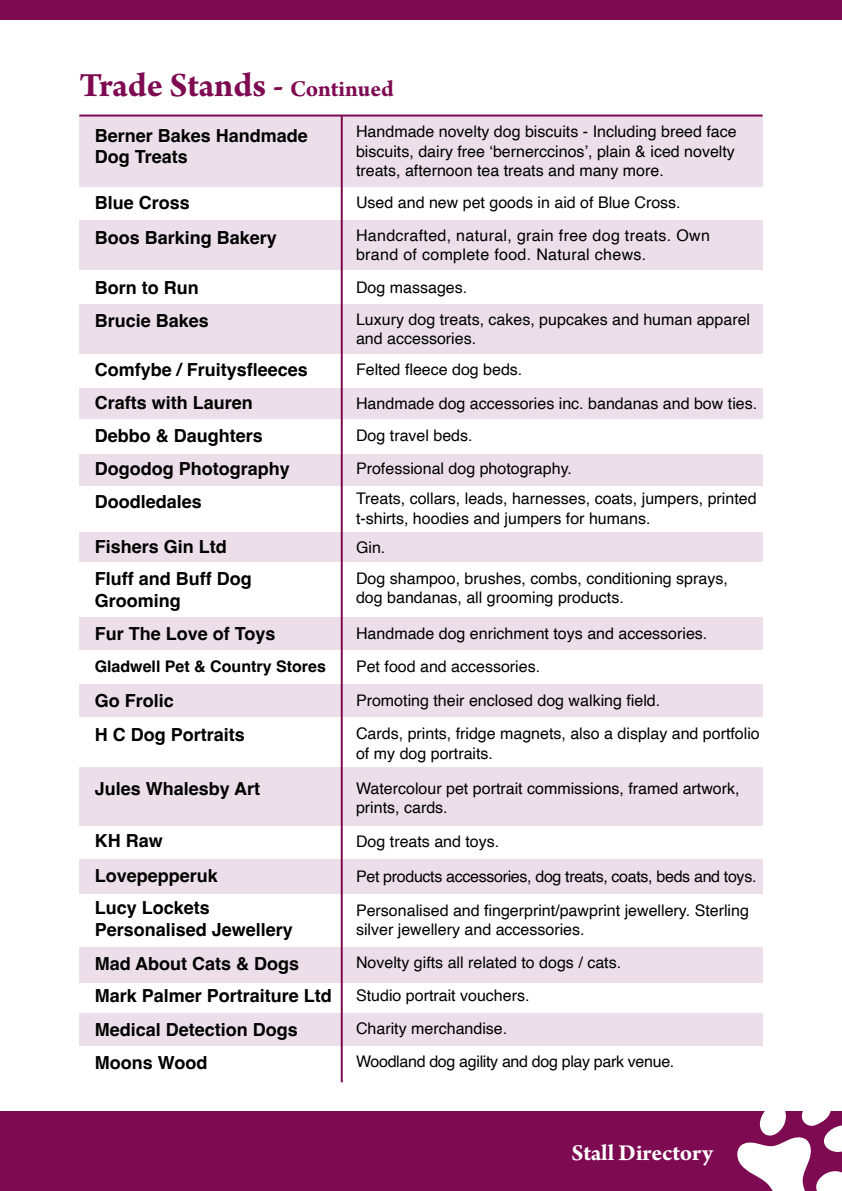
<style>
.page{position:relative;width:842px;height:1191px;background:#fff}
.page>*{position:absolute;margin:0;border:0;box-sizing:border-box;transform-origin:0 0}
.t1{font:700 36px "Arno Pro";letter-spacing:-.005em;color:#7e0a52}
.t2{font:700 24px "Arno Pro";color:#fff}
.t3{font:700 18px/21.6px "Helvetica";color:#000}
.t4{font:16px/19.2px "Helvetica";color:#000}
.t5{font:16px/35.2px "Helvetica";letter-spacing:-.02em;color:#000}
.t6{font:16px/19.2px "Helvetica";letter-spacing:.02em;color:#000}
.t7{font:700 16px "Helvetica";color:#000}
.s1{font-size:24px}
</style>
<div class="page">
<div style="left:79px;top:388px;width:684px;height:31px;background:#ecdfe9"></div>
<div style="left:79px;top:454px;width:684px;height:31px;background:#ecdfe9"></div>
<div style="left:79px;top:617px;width:684px;height:33px;background:#ecdfe9"></div>
<div style="left:79px;top:532px;width:684px;height:30px;background:#ecdfe9"></div>
<div style="left:79px;top:684px;width:684px;height:33px;background:#ecdfe9"></div>
<div style="left:79px;top:304px;width:684px;height:50px;background:#ecdfe9"></div>
<div style="left:79px;top:221px;width:684px;height:49px;background:#ecdfe9"></div>
<div style="left:79px;top:115px;width:684px;height:72px;background:#ecdfe9"></div>
<div style="left:0;top:1111px;width:842px;height:80px;background:#7e0a52"></div>
<div style="left:0;top:0;width:842px;height:20px;background:#7e0a52"></div>
<svg style="left:737px;top:1111px;width:105px;height:80px"></svg>
<hr style="left:79px;top:115px;width:684px;height:2px;background:#7e0a52">
<div style="left:79px;top:767px;width:684px;height:59px;background:#ecdfe9"></div>
<div style="left:79px;top:946px;width:684px;height:36px;background:#ecdfe9"></div>
<div style="left:79px;top:1012px;width:684px;height:33px;background:#ecdfe9"></div>
<div style="left:79px;top:859px;width:684px;height:35px;background:#ecdfe9"></div>
<hr style="left:341px;top:116px;width:2px;height:966px;background:#7e0a52">
<h1 class="t1" style="left:79px;top:64px;width:316px">Trade Stands - <span class="s1">Continued</span></h1>
<p class="t3" style="left:95px;top:126px;width:215px">Berner Bakes Handmade<br>Dog Treats</p>
<p class="t4" style="left:356px;top:123px;width:382px;text-align:justify">Handmade novelty dog biscuits - Including breed face biscuits, dairy free ‘bernerccinos’, plain &amp; iced novelty treats, afternoon tea treats and many more.</p>
<p class="t3" style="left:95px;top:194px;width:97px">Blue Cross</p>
<p class="t4" style="left:356px;top:193px;width:326px">Used and new pet goods in aid of Blue Cross.</p>
<p class="t3" style="left:95px;top:229px;width:184px">Boos Barking Bakery</p>
<p class="t3" style="left:95px;top:279px;width:105px">Born to Run</p>
<p class="t6" style="left:356px;top:226px;width:355px">Handcrafted, natural, grain free dog treats. Own brand of complete food. Natural chews.</p>
<p class="t4" style="left:356px;top:278px;width:113px">Dog massages.</p>
<p class="t3" style="left:95px;top:311px;width:116px">Brucie Bakes</p>
<p class="t3" style="left:95px;top:361px;width:215px">Comfybe / Fruitysfleeces</p>
<p class="t4" style="left:356px;top:310px;width:395px">Luxury dog treats, cakes, pupcakes and human apparel and accessories.</p>
<p class="t4" style="left:356px;top:360px;width:168px">Felted fleece dog beds.</p>
<p class="t3" style="left:95px;top:394px;width:160px">Crafts with Lauren</p>
<p class="t4" style="left:356px;top:394px;width:403px">Handmade dog accessories inc. bandanas and bow ties.</p>
<p class="t3" style="left:95px;top:427px;width:170px">Debbo &amp; Daughters</p>
<p class="t4" style="left:356px;top:426px;width:118px">Dog travel beds.</p>
<p class="t3" style="left:95px;top:454px;width:196px;line-height:33.2px">Dogodog Photography<br>Doodledales</p>
<p class="t4" style="left:356px;top:453px;width:402px;line-height:30.4px">Professional dog photography.<br>Treats, collars, leads, harnesses, coats, jumpers, printed</p>
<p class="t4" style="left:356px;top:509px;width:296px">t-shirts, hoodies and jumpers for humans.</p>
<p class="t3" style="left:95px;top:537px;width:134px">Fishers Gin Ltd</p>
<p class="t4" style="left:356px;top:538px;width:31px">Gin.</p>
<p class="t3" style="left:95px;top:570px;width:158px">Fluff and Buff Dog<br>Grooming</p>
<p class="t4" style="left:356px;top:569px;width:373px">Dog shampoo, brushes, combs, conditioning sprays, dog bandanas, all grooming products.</p>
<p class="t3" style="left:95px;top:625px;width:182px">Fur The Love of Toys</p>
<p class="t4" style="left:356px;top:624px;width:353px">Handmade dog enrichment toys and accessories.</p>
<p class="t7" style="left:95px;top:657px;width:233px">Gladwell Pet &amp; Country Stores</p>
<p class="t4" style="left:356px;top:657px;width:186px">Pet food and accessories.</p>
<p class="t3" style="left:95px;top:692px;width:81px">Go Frolic</p>
<p class="t4" style="left:356px;top:691px;width:306px">Promoting their enclosed dog walking field.</p>
<p class="t3" style="left:95px;top:725px;width:152px">H C Dog Portraits</p>
<p class="t4" style="left:356px;top:724px;width:405px">Cards, prints, fridge magnets, also a display and portfolio of my dog portraits.</p>
<p class="t3" style="left:95px;top:780px;width:167px">Jules Whalesby Art</p>
<p class="t4" style="left:356px;top:779px;width:385px">Watercolour pet portrait commissions, framed artwork, prints, cards.</p>
<p class="t3" style="left:95px;top:825px;width:125px;line-height:35.2px">KH Raw<br>Lovepepperuk</p>
<p class="t5" style="left:356px;top:824px;width:402px">Dog treats and toys.<br>Pet products accessories, dog treats, coats, beds and toys.</p>
<p class="t3" style="left:95px;top:899px;width:200px">Lucy Lockets<br>Personalised Jewellery</p>
<p class="t4" style="left:356px;top:900px;width:394px">Personalised and fingerprint/pawprint jewellery. Sterling silver jewellery and accessories.</p>
<p class="t3" style="left:95px;top:954px;width:206px">Mad About Cats &amp; Dogs</p>
<p class="t4" style="left:356px;top:953px;width:267px">Novelty gifts all related to dogs / cats.</p>
<p class="t3" style="left:95px;top:987px;width:239px">Mark Palmer Portraiture Ltd</p>
<p class="t4" style="left:356px;top:986px;width:175px">Studio portrait vouchers.</p>
<p class="t3" style="left:95px;top:1015px;width:205px;line-height:33px">Medical Detection Dogs<br>Moons Wood</p>
<p class="t5" style="left:356px;top:1012px;width:320px;line-height:33.2px">Charity merchandise.<br>Woodland dog agility and dog play park venue.</p>
<h2 class="t2" style="left:571px;top:1139px;width:143px">Stall Directory</h2>
</div>
